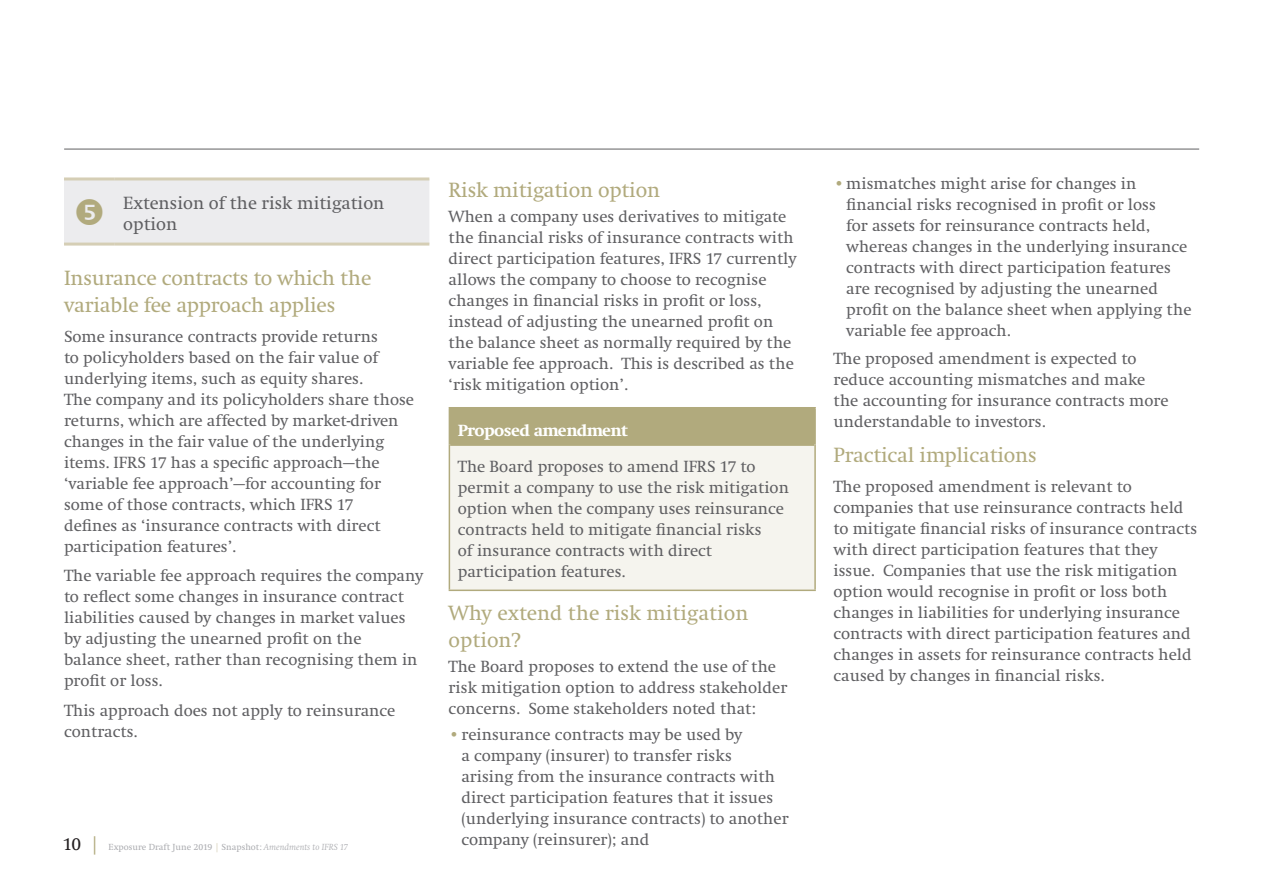
<style>
.page{position:relative;width:1263px;height:893px;background:#fff}
.page>*{position:absolute;margin:0;border:0;box-sizing:border-box;transform-origin:0 0}
.Level_2_heading{font:21px/27px "Swift LT Pro";letter-spacing:-.01em;color:#b1aa7d}
.t1{font:18px/21px "Swift LT Pro";color:#5f5f62}
.Body_copy{font:16.5px/21px "Swift LT Pro";color:#5f5f62}
.Body_copy-2{font:800 16.5px "Swift LT Pro";color:#fff}
.t2{font:9px "Swift LT Pro";color:#abacb0}
.s1{font-size:18px;color:#231f20}
.s2{font-size:18px;color:#b1aa7d}
.s3{color:#d5ceb5}
.s4{font-style:italic}
.s5{color:#b1aa7d}
</style>
<div class="page">
<hr style="left:64px;top:149px;width:1135px;height:1px;background:#5f5f62">
<hr style="left:64px;top:177px;width:51px;height:3px;background:#d5ceb5">
<hr style="left:115px;top:177px;width:314px;height:3px;background:#d5ceb5">
<hr style="left:64px;top:243px;width:51px;height:3px;background:#d5ceb5">
<hr style="left:115px;top:243px;width:314px;height:3px;background:#d5ceb5">
<div style="left:449px;top:408px;width:366px;height:36px;background:#b1aa7d"></div>
<div style="left:449px;top:444px;width:366px;height:146px;background:#f5f4ee"></div>
<hr style="left:449px;top:407px;width:367px;height:1px;background:#b1aa7d">
<hr style="left:814px;top:408px;width:2px;height:36px;background:#b1aa7d">
<hr style="left:449px;top:444px;width:1px;height:146px;background:#b1aa7d">
<hr style="left:814px;top:444px;width:2px;height:146px;background:#b1aa7d">
<hr style="left:449px;top:590px;width:367px;height:1px;background:#b1aa7d">
<hr style="left:450px;top:443px;width:364px;height:3px;background:#b1aa7d">
<div style="left:64px;top:180px;width:365px;height:63px;background:#ececee"></div>
<p class="t1" style="left:123px;top:193px;width:263px">Extension of the risk mitigation option</p>
<p class="Level_2_heading" style="left:64px;top:265px;width:309px">Insurance contracts to which the variable fee approach applies</p>
<p class="Body_copy" style="left:64px;top:326px;width:352px">Some insurance contracts provide returns<br>to policyholders based on the fair value of underlying items, such as equity shares.<br>The company and its policyholders share those returns, which are affected by market-driven changes in the fair value of the underlying items. IFRS 17 has a specific approach—the ‘variable fee approach’—for accounting for some of those contracts, which IFRS 17<br>defines as ‘insurance contracts with direct participation features’.</p>
<p class="Body_copy" style="left:64px;top:565px;width:361px">The variable fee approach requires the company to reflect some changes in insurance contract liabilities caused by changes in market values by adjusting the unearned profit on the balance sheet, rather than recognising them in profit or loss.</p>
<p class="Body_copy" style="left:64px;top:700px;width:333px">This approach does not apply to reinsurance contracts.</p>
<p class="t2" style="left:63px;top:842px;width:287px"><span class="s1">10</span> <span class="s2">|</span> Exposure Draft June 2019 <span class="s3">|</span> Snapshot: <span class="s4">Amendments to IFRS 17</span></p>
<p class="Level_2_heading" style="left:449px;top:176px;width:213px">Risk mitigation option</p>
<p class="Body_copy" style="left:449px;top:206px;width:349px">When a company uses derivatives to mitigate the financial risks of insurance contracts with direct participation features, IFRS 17 currently allows the company to choose to recognise changes in financial risks in profit or loss, instead of adjusting the unearned profit on the balance sheet as normally required by the variable fee approach. This is described as the ‘risk mitigation option’.</p>
<p class="Body_copy-2" style="left:458px;top:420px;width:171px">Proposed amendment</p>
<p class="Body_copy" style="left:458px;top:456px;width:333px">The Board proposes to amend IFRS 17 to permit a company to use the risk mitigation option when the company uses reinsurance contracts held to mitigate financial risks<br>of insurance contracts with direct participation features.</p>
<p class="Level_2_heading" style="left:449px;top:600px;width:301px">Why extend the risk mitigation option?</p>
<p class="Body_copy" style="left:449px;top:656px;width:340px">The Board proposes to extend the use of the risk mitigation option to address stakeholder concerns. Some stakeholders noted that:</p>
<p class="Body_copy" style="left:461px;top:724px;width:329px;text-indent:-13px"><span class="s5">•</span>reinsurance contracts may be used by<br>a company (insurer) to transfer risks<br>arising from the insurance contracts with direct participation features that it issues (underlying insurance contracts) to another company (reinsurer); and</p>
<p class="Body_copy" style="left:846px;top:173px;width:347px;text-indent:-13px"><span class="s5">•</span>mismatches might arise for changes in financial risks recognised in profit or loss<br>for assets for reinsurance contracts held, whereas changes in the underlying insurance contracts with direct participation features are recognised by adjusting the unearned profit on the balance sheet when applying the variable fee approach.</p>
<p class="Body_copy" style="left:833px;top:348px;width:337px">The proposed amendment is expected to reduce accounting mismatches and make the accounting for insurance contracts more understandable to investors.</p>
<p class="Level_2_heading" style="left:833px;top:442px;width:205px">Practical implications</p>
<p class="Body_copy" style="left:833px;top:476px;width:365px">The proposed amendment is relevant to companies that use reinsurance contracts held to mitigate financial risks of insurance contracts with direct participation features that they issue. Companies that use the risk mitigation option would recognise in profit or loss both changes in liabilities for underlying insurance contracts with direct participation features and changes in assets for reinsurance contracts held caused by changes in financial risks.</p>
</div>
